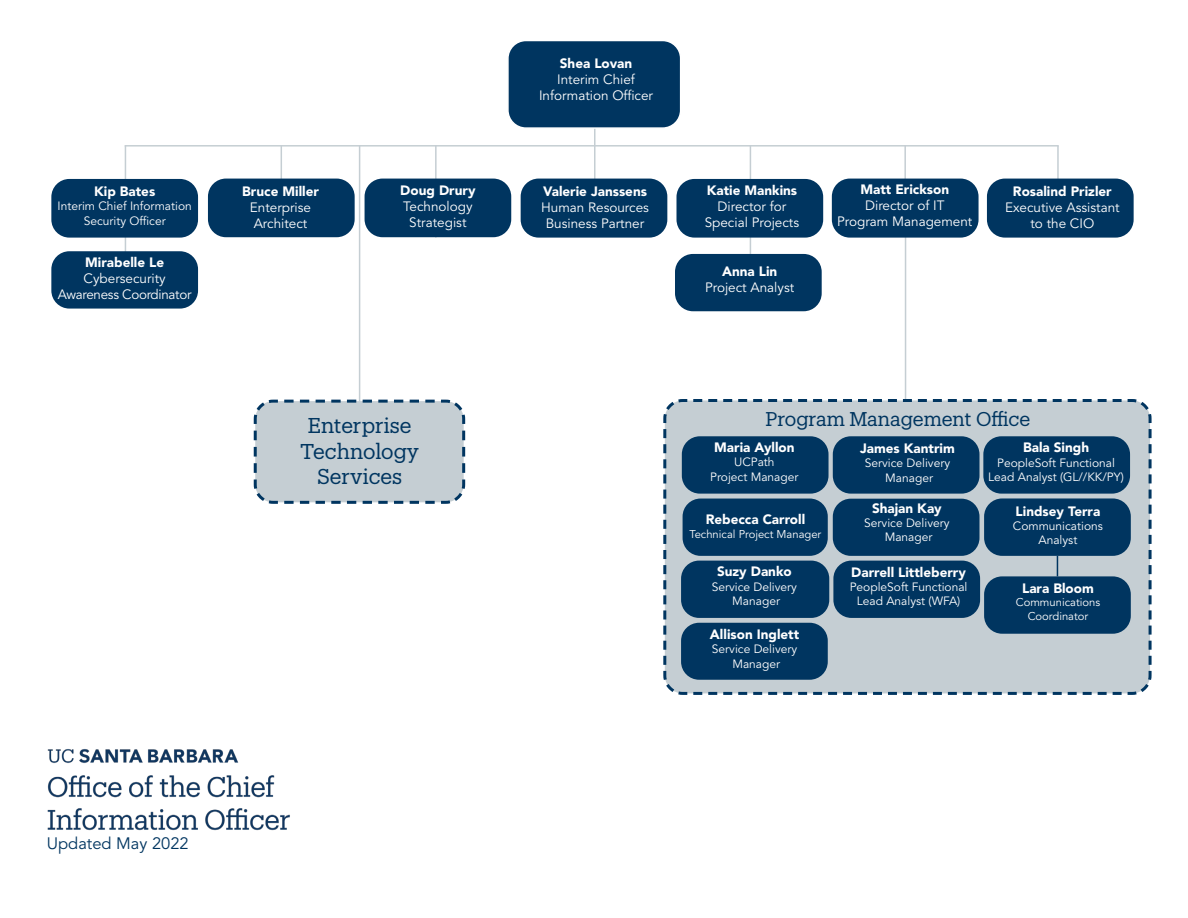
<style>
.page{position:relative;width:1188px;height:918px;background:#fff}
.page>*{position:absolute;margin:0;border:0;box-sizing:border-box;transform-origin:0 0}
.t1{font:21px/25.2px "Produkt";color:#003560;text-align:center}
.t2{font:19.5px "Produkt";letter-spacing:-.005em;color:#003560}
.t3{font:16.5px "Avenir LT Std";color:#003560}
.t4{font:900 13.5px "Avenir LT Std";color:#fff}
.t5{font:13.5px/16.2px "Avenir LT Std";color:#fff;text-align:center}
.t6{font:13.5px/16.2px "Avenir LT Std";letter-spacing:-.02em;color:#fff;text-align:center}
.t7{font:12px/14.4px "Avenir LT Std";color:#fff;text-align:center}
.t8{font:11.25px/13.5px "Avenir LT Std";color:#fff;text-align:center}
.s1{font-weight:900}
</style>
<div class="page">
<svg style="left:125px;top:238px;width:1px;height:13px"></svg>
<hr style="left:905px;top:236px;width:1px;height:229px;background:#c5ced3">
<hr style="left:594px;top:119px;width:2px;height:61px;background:#c5ced3">
<svg style="left:663px;top:398px;width:489px;height:297px;background:#bcc7ce"></svg>
<div style="left:833px;top:436px;width:147px;height:58px;background:#003560;border-radius:18px"></div>
<hr style="left:435px;top:145px;width:2px;height:93px;background:#c5ced3">
<div style="left:521px;top:179px;width:146px;height:59px;background:#003560;border-radius:18px"></div>
<hr style="left:750px;top:145px;width:1px;height:109px;background:#c5ced3">
<div style="left:675px;top:254px;width:147px;height:57px;background:#003560;border-radius:18px"></div>
<div style="left:676px;top:179px;width:147px;height:59px;background:#003560;border-radius:18px"></div>
<hr style="left:904px;top:145px;width:2px;height:45px;background:#c5ced3">
<div style="left:832px;top:179px;width:147px;height:59px;background:#003560;border-radius:18px"></div>
<hr style="left:1057px;top:146px;width:2px;height:45px;background:#c5ced3">
<div style="left:987px;top:179px;width:147px;height:59px;background:#003560;border-radius:18px"></div>
<div style="left:681px;top:561px;width:148px;height:57px;background:#003560;border-radius:18px"></div>
<div style="left:833px;top:561px;width:147px;height:57px;background:#003560;border-radius:18px"></div>
<div style="left:984px;top:498px;width:147px;height:58px;background:#003560;border-radius:18px"></div>
<div style="left:683px;top:499px;width:145px;height:57px;background:#003560;border-radius:18px"></div>
<hr style="left:359px;top:145px;width:1px;height:353px;background:#c5ced3">
<hr style="left:281px;top:145px;width:1px;height:45px;background:#c5ced3">
<hr style="left:125px;top:145px;width:1px;height:44px;background:#c5ced3">
<img style="left:47px;top:749px;width:243px;height:82px">
<div style="left:508px;top:40px;width:173px;height:88px;background:#003560;border-radius:18px"></div>
<div style="left:507px;top:40px;width:174px;height:89px;border:2px solid #fff;border-radius:18px"></div>
<hr style="left:125px;top:145px;width:934px;height:2px;background:#c5ced3">
<div style="left:51px;top:179px;width:147px;height:59px;background:#003560;border-radius:18px"></div>
<div style="left:208px;top:179px;width:147px;height:58px;background:#003560;border-radius:18px"></div>
<div style="left:365px;top:179px;width:146px;height:58px;background:#003560;border-radius:18px"></div>
<div style="left:682px;top:436px;width:147px;height:58px;background:#003560;border-radius:18px"></div>
<svg style="left:253px;top:398px;width:213px;height:106px;background:#bec9cf"></svg>
<svg style="left:1057px;top:556px;width:1px;height:20px"></svg>
<div style="left:833px;top:499px;width:147px;height:57px;background:#003560;border-radius:18px"></div>
<div style="left:983px;top:436px;width:147px;height:58px;background:#003560;border-radius:18px"></div>
<div style="left:681px;top:623px;width:147px;height:57px;background:#003560;border-radius:18px"></div>
<div style="left:51px;top:251px;width:147px;height:58px;background:#003560;border-radius:18px"></div>
<div style="left:984px;top:576px;width:147px;height:58px;background:#003560;border-radius:18px"></div>
<p class="t4" style="left:94px;top:183px;width:63px">Kip Bates</p>
<p class="t7" style="left:58px;top:199px;width:136px">Interim Chief Information<br>Security Officer</p>
<p class="t6" style="left:58px;top:254px;width:135px"><span class="s1">Mirabelle Le<br></span>Cybersecurity<br>Awareness Coordinator</p>
<p class="t4" style="left:242px;top:183px;width:78px">Bruce Miller</p>
<p class="t5" style="left:250px;top:200px;width:63px;text-align:left">Enterprise<br>Architect</p>
<p class="t4" style="left:560px;top:55px;width:74px">Shea Lovan</p>
<p class="t5" style="left:539px;top:72px;width:116px">Interim Chief<br>Information Officer</p>
<p class="t5" style="left:400px;top:183px;width:77px"><span class="s1">Doug Drury<br></span>Technology<br>Strategist</p>
<p class="t4" style="left:543px;top:183px;width:106px">Valerie Janssens</p>
<p class="t5" style="left:541px;top:200px;width:109px">Human Resources<br>Business Partner</p>
<p class="t4" style="left:707px;top:182px;width:92px">Katie Mankins</p>
<p class="t5" style="left:705px;top:199px;width:96px">Director for<br>Special Projects</p>
<p class="t4" style="left:722px;top:263px;width:57px">Anna Lin</p>
<p class="t5" style="left:705px;top:280px;width:91px">Project Analyst</p>
<p class="t4" style="left:860px;top:181px;width:90px">Matt Erickson</p>
<p class="t5" style="left:837px;top:198px;width:137px">Director of IT<br>Program Management</p>
<p class="t4" style="left:1013px;top:183px;width:100px">Rosalind Prizler</p>
<p class="t5" style="left:1005px;top:200px;width:116px">Executive Assistant to the CIO</p>
<p class="t1" style="left:300px;top:412px;width:120px">Enterprise<br>Technology<br>Services</p>
<p class="t2" style="left:765px;top:405px;width:266px">Program Management Office</p>
<p class="t4" style="left:714px;top:439px;width:82px">Maria Ayllon</p>
<p class="t7" style="left:710px;top:455px;width:90px">UCPath<br>Project Manager</p>
<p class="t4" style="left:706px;top:511px;width:101px">Rebecca Carroll</p>
<p class="t8" style="left:689px;top:527px;width:133px">Technical Project Manager</p>
<p class="t4" style="left:717px;top:563px;width:76px">Suzy Danko</p>
<p class="t7" style="left:712px;top:580px;width:87px">Service Delivery<br>Manager</p>
<p class="t4" style="left:710px;top:626px;width:91px">Allison Inglett</p>
<p class="t7" style="left:712px;top:642px;width:87px">Service Delivery<br>Manager</p>
<p class="t4" style="left:860px;top:440px;width:96px">James Kantrim</p>
<p class="t7" style="left:865px;top:456px;width:87px">Service Delivery<br>Manager</p>
<p class="t4" style="left:872px;top:500px;width:71px">Shajan Kay</p>
<p class="t7" style="left:864px;top:516px;width:87px">Service Delivery<br>Manager</p>
<p class="t4" style="left:851px;top:564px;width:116px">Darrell Littleberry</p>
<p class="t7" style="left:850px;top:580px;width:119px">PeopleSoft Functional<br>Lead Analyst (WFA)</p>
<p class="t4" style="left:1023px;top:439px;width:68px">Bala Singh</p>
<p class="t7" style="left:988px;top:456px;width:137px">PeopleSoft Functional<br>Lead Analyst (GL//KK/PY)</p>
<p class="t4" style="left:1016px;top:503px;width:86px">Lindsey Terra</p>
<p class="t7" style="left:1013px;top:519px;width:92px">Communications<br>Analyst</p>
<p class="t4" style="left:1022px;top:580px;width:73px">Lara Bloom</p>
<p class="t8" style="left:1016px;top:596px;width:86px">Communications<br>Coordinator</p>
<p class="t3" style="left:47px;top:834px;width:143px">Updated May 2022</p>
</div>
